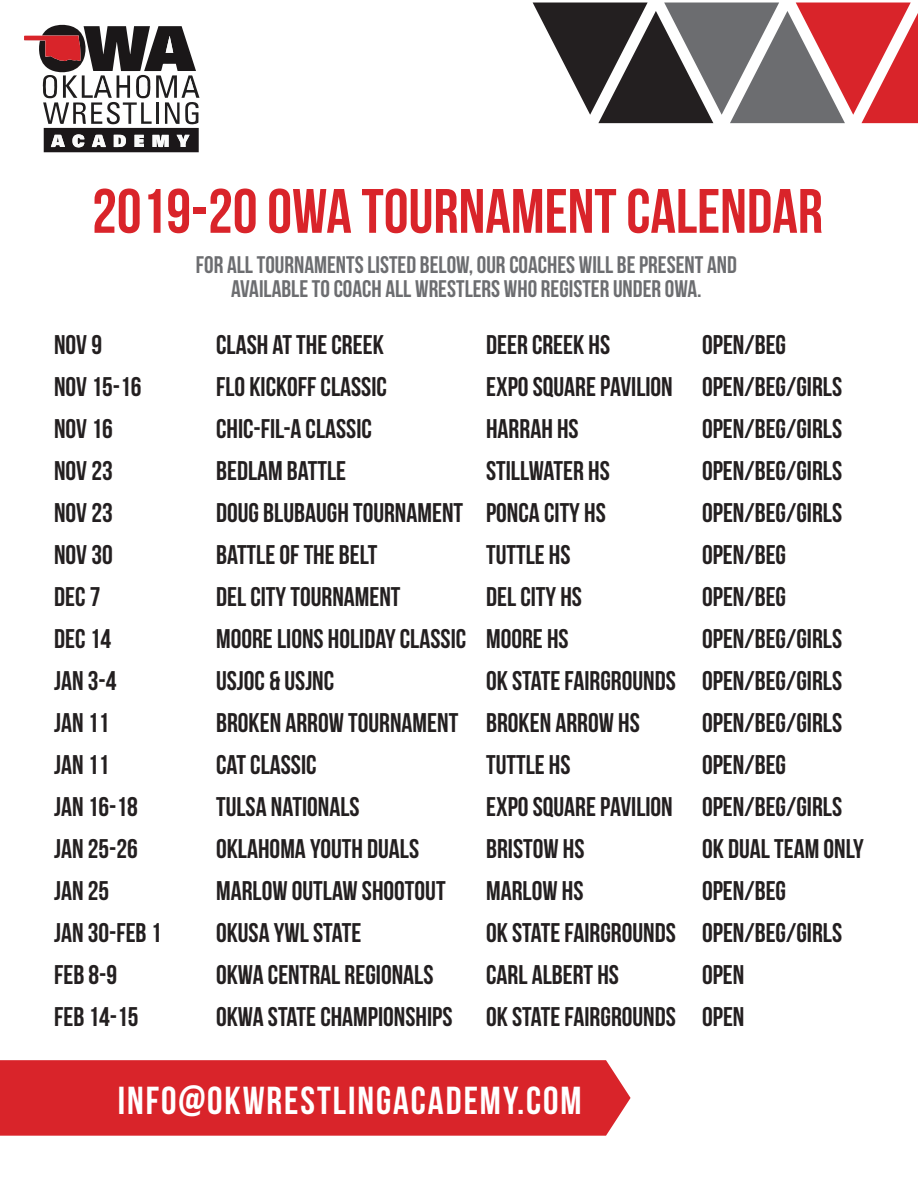
<style>
.page{position:relative;width:918px;height:1188px;background:#fff}
.page>*{position:absolute;margin:0;border:0;box-sizing:border-box;transform-origin:0 0}
.t1{font:62.55px "Bebas Neue";color:#d9242a}
.t2{font:39px "Bebas Neue";letter-spacing:.05em;color:#fff}
.t3{font:27px "Bebas Neue";color:#231f20}
.t4{font:24px/24px "Bebas Neue";color:#6c6d70;text-align:center}
</style>
<div class="page">
<div style="left:0;top:1060px;width:631px;height:76px;background:#d9242a"></div>
<svg style="left:533px;top:3px;width:385px;height:120px"></svg>
<svg style="left:24px;top:24px;width:176px;height:128px"></svg>
<h1 class="t1" style="left:92px;top:177px;width:732px">2019-20 OWA TOURNAMENT CALENDAR</h1>
<p class="t4" style="left:196px;top:252px;width:542px">FOR ALL TOURNAMENTS LISTED BELOW, OUR COACHES WILL BE PRESENT AND<br>AVAILABLE TO COACH ALL WRESTLERS WHO REGISTER UNDER OWA.</p>
<p class="t3" style="left:54px;top:330px;width:49px">NOV 9</p>
<p class="t3" style="left:216px;top:330px;width:169px">CLASH AT THE CREEK</p>
<p class="t3" style="left:486px;top:330px;width:126px">DEER CREEK HS</p>
<p class="t3" style="left:702px;top:330px;width:86px">OPEN/BEG</p>
<p class="t3" style="left:54px;top:372px;width:89px">NOV 15-16</p>
<p class="t3" style="left:216px;top:372px;width:172px">FLO KICKOFF CLASSIC</p>
<p class="t3" style="left:486px;top:372px;width:358px">EXPO SQUARE PAVILION OPEN/BEG/GIRLS</p>
<p class="t3" style="left:54px;top:414px;width:60px">NOV 16</p>
<p class="t3" style="left:216px;top:414px;width:157px">CHIC-FIL-A CLASSIC</p>
<p class="t3" style="left:486px;top:414px;width:94px">HARRAH HS</p>
<p class="t3" style="left:702px;top:414px;width:142px">OPEN/BEG/GIRLS</p>
<p class="t3" style="left:54px;top:456px;width:60px">NOV 23</p>
<p class="t3" style="left:216px;top:456px;width:132px">BEDLAM BATTLE</p>
<p class="t3" style="left:486px;top:456px;width:125px">STILLWATER HS</p>
<p class="t3" style="left:702px;top:456px;width:142px">OPEN/BEG/GIRLS</p>
<p class="t3" style="left:54px;top:498px;width:60px">NOV 23</p>
<p class="t3" style="left:216px;top:498px;width:391px">DOUG BLUBAUGH TOURNAMENT PONCA CITY HS</p>
<p class="t3" style="left:702px;top:498px;width:142px">OPEN/BEG/GIRLS</p>
<p class="t3" style="left:54px;top:540px;width:60px">NOV 30</p>
<p class="t3" style="left:216px;top:540px;width:163px">BATTLE OF THE BELT</p>
<p class="t3" style="left:486px;top:540px;width:86px">TUTTLE HS</p>
<p class="t3" style="left:702px;top:540px;width:86px">OPEN/BEG</p>
<p class="t3" style="left:54px;top:582px;width:48px">DEC 7</p>
<p class="t3" style="left:216px;top:582px;width:186px">DEL CITY TOURNAMENT</p>
<p class="t3" style="left:486px;top:582px;width:97px">DEL CITY HS</p>
<p class="t3" style="left:702px;top:582px;width:86px">OPEN/BEG</p>
<p class="t3" style="left:54px;top:624px;width:58px">DEC 14</p>
<p class="t3" style="left:216px;top:624px;width:354px">MOORE LIONS HOLIDAY CLASSIC MOORE HS</p>
<p class="t3" style="left:702px;top:624px;width:142px">OPEN/BEG/GIRLS</p>
<p class="t3" style="left:54px;top:666px;width:64px">JAN 3-4</p>
<p class="t3" style="left:216px;top:666px;width:120px">USJOC &amp; USJNC</p>
<p class="t3" style="left:486px;top:666px;width:358px">OK STATE FAIRGROUNDS OPEN/BEG/GIRLS</p>
<p class="t3" style="left:54px;top:708px;width:56px">JAN 11</p>
<p class="t3" style="left:216px;top:708px;width:425px">BROKEN ARROW TOURNAMENT BROKEN ARROW HS</p>
<p class="t3" style="left:702px;top:708px;width:142px">OPEN/BEG/GIRLS</p>
<p class="t3" style="left:54px;top:750px;width:56px">JAN 11</p>
<p class="t3" style="left:216px;top:750px;width:102px">CAT CLASSIC</p>
<p class="t3" style="left:486px;top:750px;width:86px">TUTTLE HS</p>
<p class="t3" style="left:702px;top:750px;width:86px">OPEN/BEG</p>
<p class="t3" style="left:54px;top:792px;width:85px">JAN 16-18</p>
<p class="t3" style="left:216px;top:792px;width:145px">TULSA NATIONALS</p>
<p class="t3" style="left:486px;top:792px;width:358px">EXPO SQUARE PAVILION OPEN/BEG/GIRLS</p>
<p class="t3" style="left:54px;top:834px;width:85px">JAN 25-26</p>
<p class="t3" style="left:216px;top:834px;width:205px">OKLAHOMA YOUTH DUALS</p>
<p class="t3" style="left:486px;top:834px;width:100px">BRISTOW HS</p>
<p class="t3" style="left:702px;top:834px;width:163px">OK DUAL TEAM ONLY</p>
<p class="t3" style="left:54px;top:876px;width:56px">JAN 25</p>
<p class="t3" style="left:216px;top:876px;width:231px">MARLOW OUTLAW SHOOTOUT</p>
<p class="t3" style="left:486px;top:876px;width:99px">MARLOW HS</p>
<p class="t3" style="left:702px;top:876px;width:86px">OPEN/BEG</p>
<p class="t3" style="left:54px;top:918px;width:109px">JAN 30-FEB 1</p>
<p class="t3" style="left:216px;top:918px;width:147px">OKUSA YWL STATE</p>
<p class="t3" style="left:486px;top:918px;width:358px">OK STATE FAIRGROUNDS OPEN/BEG/GIRLS</p>
<p class="t3" style="left:54px;top:960px;width:65px">FEB 8-9</p>
<p class="t3" style="left:216px;top:960px;width:219px">OKWA CENTRAL REGIONALS</p>
<p class="t3" style="left:486px;top:960px;width:134px">CARL ALBERT HS</p>
<p class="t3" style="left:702px;top:960px;width:44px">OPEN</p>
<p class="t3" style="left:54px;top:1002px;width:86px">FEB 14-15</p>
<p class="t3" style="left:216px;top:1002px;width:530px">OKWA STATE CHAMPIONSHIPS OK STATE FAIRGROUNDS OPEN</p>
<h2 class="t2" style="left:118px;top:1079px;width:465px">INFO@OKWRESTLINGACADEMY.COM</h2>
</div>
